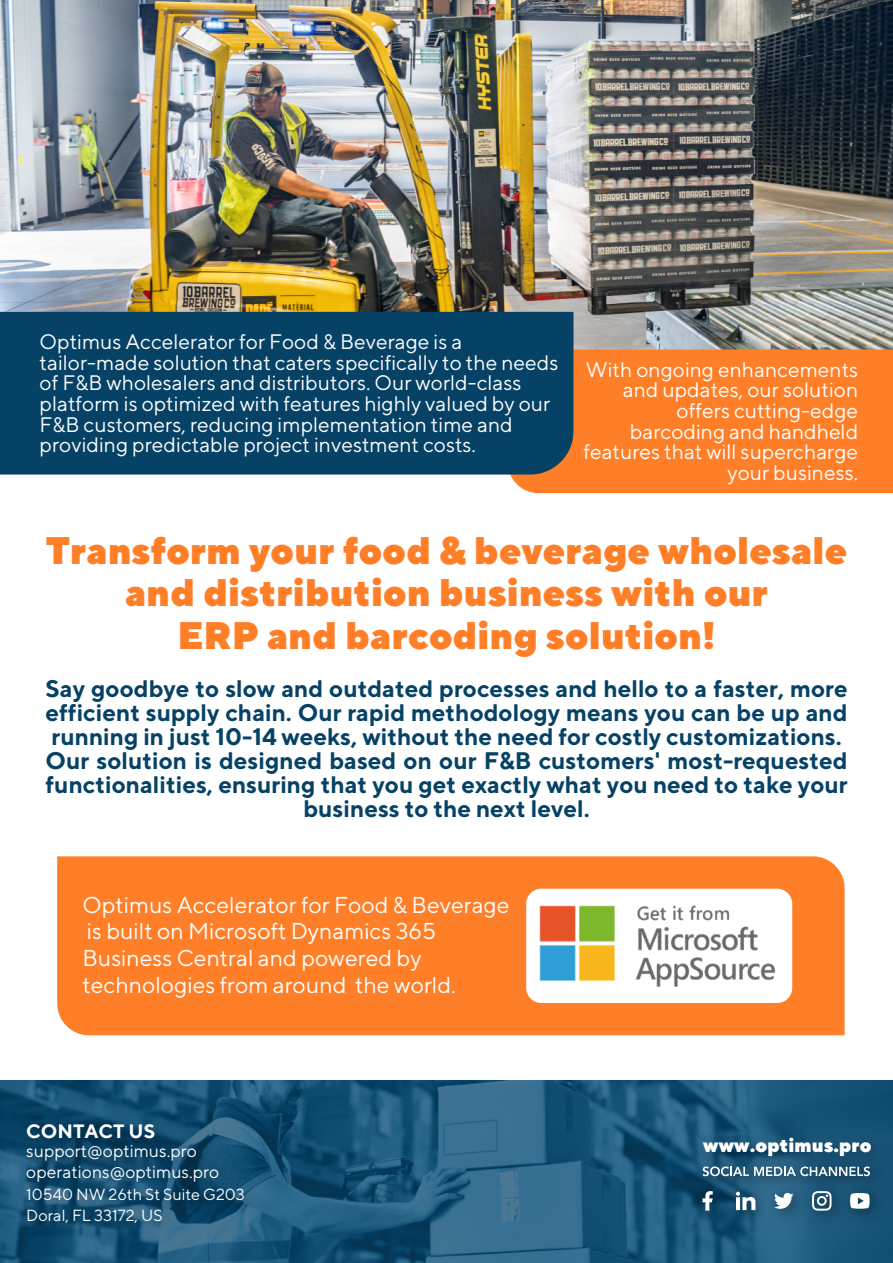
<style>
.page{position:relative;width:893px;height:1263px;background:#fff}
.page>*{position:absolute;margin:0;border:0;box-sizing:border-box;transform-origin:0 0}
.t1{font:900 38.4px/42.3px "TT Norms";color:#ff7f29;text-align:center}
.t2{font:700 24px/24px "TT Norms";color:#064266;text-align:center}
.t3{font:22.95px/26.8px "TT Norms";color:#fff}
.t4{font:21px/20.7px "TT Norms";color:#fff}
.t5{font:900 19.35px "TT Norms";color:#fff}
.t6{font:700 19.35px "TT Norms";color:#fff}
.t7{font:17.4px/21.5px "TT Norms";color:#fff}
.t8{font:16.05px/21.5px "TT Norms";color:#fff}
</style>
<div class="page">
<svg style="left:0;top:1081px;width:893px;height:182px;background:#1f597c"></svg>
<img style="left:11px;top:1126px;width:256px;height:120px">
<img style="left:11px;top:1105px;width:166px;height:59px">
<img style="left:0;top:0;width:893px;height:349px">
<div style="left:510px;top:349px;width:383px;height:144px;background:#ff7f29"></div>
<div style="left:0;top:312px;width:573px;height:163px;background:#064266"></div>
<div style="left:57px;top:856px;width:788px;height:179px;background:#ff7f29"></div>
<img style="left:687px;top:1179px;width:204px;height:54px">
<svg style="left:702px;top:1191px;width:11px;height:19px"></svg>
<svg style="left:812px;top:1191px;width:19px;height:19px"></svg>
<svg style="left:736px;top:1192px;width:19px;height:18px"></svg>
<svg style="left:774px;top:1192px;width:19px;height:17px"></svg>
<svg style="left:850px;top:1193px;width:20px;height:16px"></svg>
<img style="left:687px;top:1120px;width:206px;height:59px">
<div style="left:526px;top:889px;width:266px;height:114px;background:#fff;border-radius:15px"></div>
<img style="left:539px;top:905px;width:237px;height:81px">
<p class="t4" style="left:40px;top:331px;width:520px">Optimus Accelerator for Food &amp; Beverage is a tailor-made solution that caters specifically to the needs of F&amp;B wholesalers and distributors. Our world-class platform is optimized with features highly valued by our F&amp;B customers, reducing implementation time and providing predictable project investment costs.</p>
<p class="t4" style="left:583px;top:358px;width:276px;text-align:right">With ongoing enhancements and updates, our solution offers cutting-edge barcoding and handheld features that will supercharge your business.</p>
<h1 class="t1" style="left:46px;top:528px;width:803px">Transform your food &amp; beverage wholesale and distribution business with our<br>ERP and barcoding solution!</h1>
<p class="t2" style="left:46px;top:676px;width:804px">Say goodbye to slow and outdated processes and hello to a faster, more efficient supply chain. Our rapid methodology means you can be up and running in just 10-14 weeks, without the need for costly customizations.<br>Our solution is designed based on our F&amp;B customers' most-requested functionalities, ensuring that you get exactly what you need to take your business to the next level.</p>
<p class="t3" style="left:83px;top:891px;width:429px">Optimus Accelerator for Food &amp; Beverage is built on Microsoft Dynamics 365<br>Business Central and powered by technologies from around the world.</p>
<p class="t6" style="left:26px;top:1119px;width:131px">CONTACT US</p>
<p class="t7" style="left:26px;top:1139px;width:195px">support@optimus.pro operations@optimus.pro</p>
<p class="t8" style="left:26px;top:1183px;width:220px">10540 NW 26th St Suite G203<br>Doral, FL 33172, US</p>
<p class="t5" style="left:703px;top:1133px;width:170px">www.optimus.pro</p>
</div>
